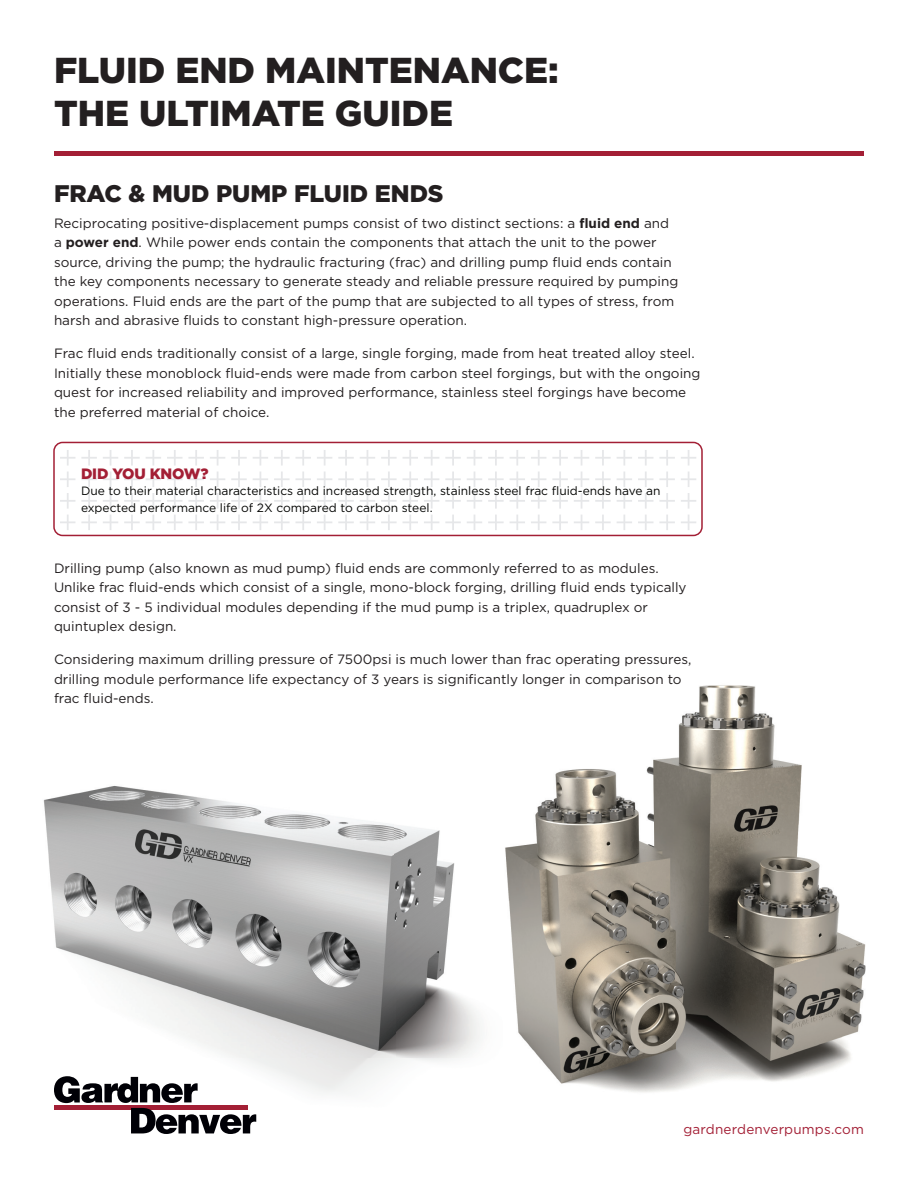
<style>
.page{position:relative;width:918px;height:1188px;background:#fff}
.page>*{position:absolute;margin:0;border:0;box-sizing:border-box;transform-origin:0 0}
.t1{font:900 36px/43.2px "Gotham";color:#231f20}
.t2{font:900 24px "Gotham";color:#231f20}
.t3{font:900 15px "Gotham";letter-spacing:-.01em;color:#a31f35}
.t4{font:13.5px/19.5px "Gotham";color:#231f20}
.t5{font:13.5px "Gotham";letter-spacing:.015em;color:#a31f35}
.t6{font:12px/16.5px "Gotham";color:#040503}
.s1{font-family:"Gotham HTF";font-weight:700}
</style>
<div class="page">
<img style="left:505px;top:685px;width:361px;height:408px">
<img style="left:43px;top:786px;width:437px;height:336px">
<hr style="left:54px;top:152px;width:810px;height:4px;background:#a31f35">
<svg style="left:60px;top:450px;width:15px;height:16px"></svg>
<svg style="left:60px;top:472px;width:15px;height:15px"></svg>
<svg style="left:60px;top:493px;width:15px;height:16px"></svg>
<svg style="left:60px;top:515px;width:15px;height:15px"></svg>
<svg style="left:81px;top:450px;width:16px;height:16px"></svg>
<svg style="left:81px;top:472px;width:16px;height:15px"></svg>
<svg style="left:81px;top:493px;width:16px;height:16px"></svg>
<svg style="left:81px;top:515px;width:16px;height:15px"></svg>
<svg style="left:103px;top:450px;width:15px;height:16px"></svg>
<svg style="left:103px;top:472px;width:15px;height:15px"></svg>
<svg style="left:103px;top:493px;width:15px;height:16px"></svg>
<svg style="left:103px;top:515px;width:15px;height:15px"></svg>
<svg style="left:124px;top:450px;width:16px;height:16px"></svg>
<svg style="left:124px;top:472px;width:16px;height:15px"></svg>
<svg style="left:124px;top:493px;width:16px;height:16px"></svg>
<svg style="left:124px;top:515px;width:16px;height:15px"></svg>
<svg style="left:146px;top:450px;width:15px;height:16px"></svg>
<svg style="left:146px;top:472px;width:15px;height:15px"></svg>
<svg style="left:146px;top:493px;width:15px;height:16px"></svg>
<svg style="left:146px;top:515px;width:15px;height:15px"></svg>
<svg style="left:167px;top:450px;width:37px;height:16px"></svg>
<svg style="left:167px;top:472px;width:37px;height:15px"></svg>
<svg style="left:167px;top:493px;width:37px;height:16px"></svg>
<svg style="left:167px;top:515px;width:37px;height:15px"></svg>
<svg style="left:210px;top:450px;width:15px;height:16px"></svg>
<svg style="left:210px;top:472px;width:15px;height:15px"></svg>
<svg style="left:210px;top:493px;width:15px;height:16px"></svg>
<svg style="left:210px;top:515px;width:15px;height:15px"></svg>
<svg style="left:231px;top:450px;width:16px;height:16px"></svg>
<svg style="left:231px;top:472px;width:16px;height:15px"></svg>
<svg style="left:231px;top:493px;width:16px;height:16px"></svg>
<svg style="left:231px;top:515px;width:16px;height:15px"></svg>
<svg style="left:253px;top:450px;width:15px;height:16px"></svg>
<svg style="left:253px;top:472px;width:15px;height:15px"></svg>
<svg style="left:253px;top:493px;width:15px;height:16px"></svg>
<svg style="left:253px;top:515px;width:15px;height:15px"></svg>
<svg style="left:274px;top:450px;width:16px;height:16px"></svg>
<svg style="left:274px;top:472px;width:16px;height:15px"></svg>
<svg style="left:274px;top:493px;width:16px;height:16px"></svg>
<svg style="left:274px;top:515px;width:16px;height:15px"></svg>
<svg style="left:296px;top:450px;width:15px;height:16px"></svg>
<svg style="left:296px;top:472px;width:15px;height:15px"></svg>
<svg style="left:296px;top:493px;width:15px;height:16px"></svg>
<svg style="left:296px;top:515px;width:15px;height:15px"></svg>
<svg style="left:317px;top:450px;width:15px;height:16px"></svg>
<svg style="left:317px;top:472px;width:15px;height:15px"></svg>
<svg style="left:317px;top:493px;width:15px;height:16px"></svg>
<svg style="left:317px;top:515px;width:15px;height:15px"></svg>
<svg style="left:338px;top:450px;width:16px;height:16px"></svg>
<svg style="left:338px;top:472px;width:16px;height:15px"></svg>
<svg style="left:338px;top:493px;width:16px;height:16px"></svg>
<svg style="left:338px;top:515px;width:16px;height:15px"></svg>
<svg style="left:360px;top:450px;width:15px;height:16px"></svg>
<svg style="left:360px;top:472px;width:15px;height:15px"></svg>
<svg style="left:360px;top:493px;width:15px;height:16px"></svg>
<svg style="left:360px;top:515px;width:15px;height:15px"></svg>
<svg style="left:381px;top:450px;width:16px;height:16px"></svg>
<svg style="left:381px;top:472px;width:16px;height:15px"></svg>
<svg style="left:381px;top:493px;width:16px;height:16px"></svg>
<svg style="left:381px;top:515px;width:16px;height:15px"></svg>
<svg style="left:403px;top:450px;width:15px;height:16px"></svg>
<svg style="left:403px;top:472px;width:15px;height:15px"></svg>
<svg style="left:403px;top:493px;width:15px;height:16px"></svg>
<svg style="left:403px;top:515px;width:15px;height:15px"></svg>
<svg style="left:424px;top:450px;width:15px;height:16px"></svg>
<svg style="left:424px;top:472px;width:15px;height:15px"></svg>
<svg style="left:424px;top:493px;width:15px;height:16px"></svg>
<svg style="left:424px;top:515px;width:15px;height:15px"></svg>
<svg style="left:445px;top:450px;width:16px;height:16px"></svg>
<svg style="left:445px;top:472px;width:16px;height:15px"></svg>
<svg style="left:445px;top:493px;width:16px;height:16px"></svg>
<svg style="left:445px;top:515px;width:16px;height:15px"></svg>
<svg style="left:467px;top:450px;width:15px;height:16px"></svg>
<svg style="left:467px;top:472px;width:15px;height:15px"></svg>
<svg style="left:467px;top:493px;width:15px;height:16px"></svg>
<svg style="left:467px;top:515px;width:15px;height:15px"></svg>
<svg style="left:488px;top:450px;width:16px;height:16px"></svg>
<svg style="left:488px;top:472px;width:16px;height:15px"></svg>
<svg style="left:488px;top:493px;width:16px;height:16px"></svg>
<svg style="left:488px;top:515px;width:16px;height:15px"></svg>
<svg style="left:510px;top:450px;width:15px;height:16px"></svg>
<svg style="left:510px;top:472px;width:15px;height:15px"></svg>
<svg style="left:510px;top:493px;width:15px;height:16px"></svg>
<svg style="left:510px;top:515px;width:15px;height:15px"></svg>
<svg style="left:531px;top:450px;width:15px;height:16px"></svg>
<svg style="left:531px;top:472px;width:15px;height:15px"></svg>
<svg style="left:531px;top:493px;width:15px;height:16px"></svg>
<svg style="left:531px;top:515px;width:15px;height:15px"></svg>
<svg style="left:552px;top:450px;width:16px;height:16px"></svg>
<svg style="left:552px;top:472px;width:16px;height:15px"></svg>
<svg style="left:552px;top:493px;width:16px;height:16px"></svg>
<svg style="left:552px;top:515px;width:16px;height:15px"></svg>
<svg style="left:574px;top:450px;width:15px;height:16px"></svg>
<svg style="left:574px;top:472px;width:15px;height:15px"></svg>
<svg style="left:574px;top:493px;width:15px;height:16px"></svg>
<svg style="left:574px;top:515px;width:15px;height:15px"></svg>
<svg style="left:595px;top:450px;width:16px;height:16px"></svg>
<svg style="left:595px;top:472px;width:16px;height:15px"></svg>
<svg style="left:595px;top:493px;width:16px;height:16px"></svg>
<svg style="left:595px;top:515px;width:16px;height:15px"></svg>
<svg style="left:617px;top:450px;width:15px;height:16px"></svg>
<svg style="left:617px;top:472px;width:15px;height:15px"></svg>
<svg style="left:617px;top:493px;width:15px;height:16px"></svg>
<svg style="left:617px;top:515px;width:15px;height:15px"></svg>
<svg style="left:638px;top:450px;width:15px;height:16px"></svg>
<svg style="left:638px;top:472px;width:15px;height:15px"></svg>
<svg style="left:638px;top:493px;width:15px;height:16px"></svg>
<svg style="left:638px;top:515px;width:15px;height:15px"></svg>
<svg style="left:659px;top:450px;width:16px;height:16px"></svg>
<svg style="left:659px;top:472px;width:16px;height:15px"></svg>
<svg style="left:659px;top:493px;width:16px;height:16px"></svg>
<svg style="left:659px;top:515px;width:16px;height:15px"></svg>
<svg style="left:681px;top:450px;width:15px;height:16px"></svg>
<svg style="left:681px;top:472px;width:15px;height:15px"></svg>
<svg style="left:681px;top:493px;width:15px;height:16px"></svg>
<svg style="left:681px;top:515px;width:15px;height:15px"></svg>
<div style="left:53px;top:442px;width:650px;height:94px;border:2px solid #a31f35;border-radius:9px"></div>
<svg style="left:54px;top:1076px;width:202px;height:58px"></svg>
<h1 class="t1" style="left:54px;top:48px;width:506px">FLUID END MAINTENANCE:<br>THE ULTIMATE GUIDE</h1>
<h2 class="t2" style="left:54px;top:177px;width:391px">FRAC &amp; MUD PUMP FLUID ENDS</h2>
<p class="t4" style="left:54px;top:213px;width:626px">Reciprocating positive-displacement pumps consist of two distinct sections: a <span class="s1">fluid end</span> and a <span class="s1">power end</span>. While power ends contain the components that attach the unit to the power source, driving the pump; the hydraulic fracturing (frac) and drilling pump fluid ends contain the key components necessary to generate steady and reliable pressure required by pumping operations. Fluid ends are the part of the pump that are subjected to all types of stress, from harsh and abrasive fluids to constant high-pressure operation.</p>
<p class="t4" style="left:54px;top:344px;width:648px">Frac fluid ends traditionally consist of a large, single forging, made from heat treated alloy steel.<br>Initially these monoblock fluid-ends were made from carbon steel forgings, but with the ongoing quest for increased reliability and improved performance, stainless steel forgings have become the preferred material of choice.</p>
<p class="t3" style="left:81px;top:463px;width:129px">DID YOU KNOW?</p>
<p class="t6" style="left:81px;top:483px;width:581px">Due to their material characteristics and increased strength, stainless steel frac fluid-ends have an expected performance life of 2X compared to carbon steel.</p>
<p class="t4" style="left:54px;top:558px;width:634px">Drilling pump (also known as mud pump) fluid ends are commonly referred to as modules.<br>Unlike frac fluid-ends which consist of a single, mono-block forging, drilling fluid ends typically consist of 3 - 5 individual modules depending if the mud pump is a triplex, quadruplex or quintuplex design.</p>
<p class="t4" style="left:54px;top:650px;width:639px">Considering maximum drilling pressure of 7500psi is much lower than frac operating pressures, drilling module performance life expectancy of 3 years is significantly longer in comparison to frac fluid-ends.</p>
<p class="t5" style="left:683px;top:1121px;width:182px">gardnerdenverpumps.com</p>
</div>
